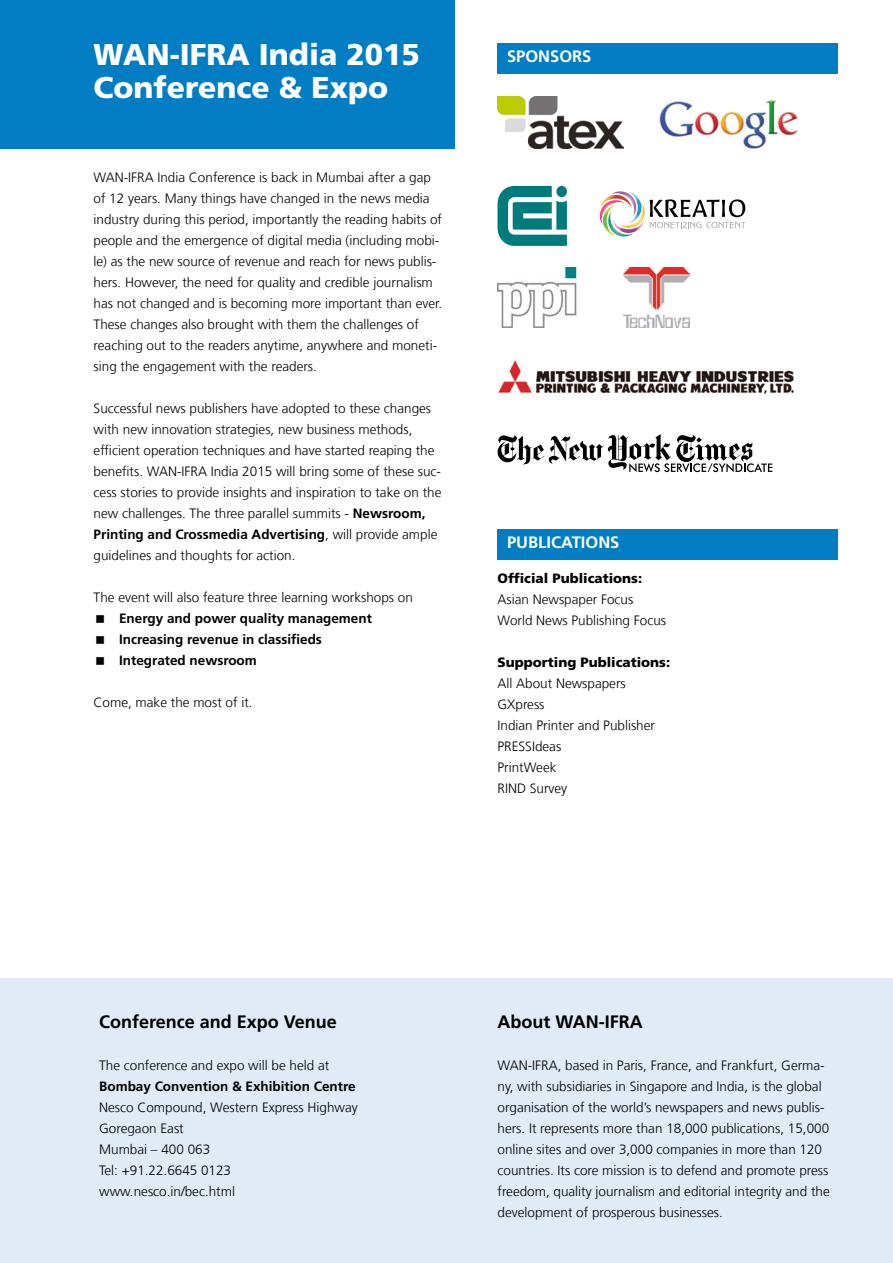
<style>
.page{position:relative;width:893px;height:1263px;background:#fff}
.page>*{position:absolute;margin:0;border:0;box-sizing:border-box;transform-origin:0 0}
.t1{font:900 30px/33px "Frutiger LT Com";color:#fff}
.t2{font:700 18px "Frutiger LT Com";color:#000}
.t3{font:700 16.5px "Frutiger LT Com";color:#fff}
.t4{font:300 13.5px/21px "Frutiger LT Com";color:#000}
.t5{font:700 13.5px/21px "Frutiger LT Com";color:#000}
.t6{font:900 13.5px "Frutiger LT Com";color:#000}
.s1{font-weight:700}
</style>
<div class="page">
<div style="left:497px;top:43px;width:341px;height:30px;background:#007dc3"></div>
<div style="left:497px;top:529px;width:341px;height:30px;background:#007dc3"></div>
<div style="left:0;top:0;width:454px;height:149px;background:#007dc3"></div>
<div style="left:0;top:979px;width:893px;height:284px;background:#e1eaf7"></div>
<img style="left:659px;top:101px;width:138px;height:48px">
<img style="left:498px;top:360px;width:296px;height:34px">
<svg style="left:599px;top:191px;width:146px;height:46px"></svg>
<img style="left:624px;top:268px;width:65px;height:59px">
<svg style="left:497px;top:434px;width:275px;height:38px"></svg>
<svg style="left:497px;top:186px;width:70px;height:60px"></svg>
<img style="left:497px;top:97px;width:127px;height:52px">
<img style="left:497px;top:268px;width:80px;height:59px">
<h1 class="t1" style="left:94px;top:38px;width:328px">WAN-IFRA India 2015<br>Conference &amp; Expo</h1>
<p class="t4" style="left:94px;top:167px;width:350px">WAN-IFRA India Conference is back in Mumbai after a gap of 12 years. Many things have changed in the news media industry during this period, importantly the reading habits of people and the emergence of digital media (including mobi&shy;le) as the new source of revenue and reach for news publis&shy;hers. However, the need for quality and credible journalism has not changed and is becoming more important than ever.<br>These changes also brought with them the challenges of reaching out to the readers anytime, anywhere and moneti&shy;sing the engagement with the readers.</p>
<p class="t4" style="left:94px;top:398px;width:349px">Successful news publishers have adopted to these changes with new innovation strategies, new business methods, efficient operation techniques and have started reaping the benefits. WAN-IFRA India 2015 will bring some of these suc&shy;cess stories to provide insights and inspiration to take on the new challenges. The three parallel summits - <span class="s1">Newsroom, Printing and Crossmedia Advertising</span>, will provide ample guidelines and thoughts for action.</p>
<p class="t4" style="left:94px;top:587px;width:321px">The event will also feature three learning workshops on</p>
<p class="t5" style="left:119px;top:608px;width:254px">Energy and power quality management<br>Increasing revenue in classifieds<br>Integrated newsroom</p>
<p class="t4" style="left:94px;top:692px;width:161px">Come, make the most of it.</p>
<p class="t3" style="left:507px;top:47px;width:86px">SPONSORS</p>
<p class="t3" style="left:507px;top:533px;width:114px">PUBLICATIONS</p>
<p class="t6" style="left:497px;top:570px;width:146px">Official Publications:</p>
<p class="t4" style="left:497px;top:588px;width:170px">Asian Newspaper Focus<br>World News Publishing Focus</p>
<p class="t6" style="left:497px;top:654px;width:174px">Supporting Publications:</p>
<p class="t4" style="left:497px;top:672px;width:159px">All About Newspapers<br>GXpress<br>Indian Printer and Publisher<br>PRESSIdeas<br>PrintWeek<br>RIND Survey</p>
<h2 class="t2" style="left:99px;top:1011px;width:239px">Conference and Expo Venue</h2>
<p class="t4" style="left:99px;top:1055px;width:232px">The conference and expo will be held at</p>
<p class="t5" style="left:99px;top:1075px;width:258px">Bombay Convention &amp; Exhibition Centre</p>
<p class="t4" style="left:99px;top:1097px;width:260px">Nesco Compound, Western Express Highway<br>Goregaon East<br>Mumbai – 400 063<br>Tel: +91.22.6645 0123 www.nesco.in/bec.html</p>
<h2 class="t2" style="left:497px;top:1011px;width:147px">About WAN-IFRA</h2>
<p class="t4" style="left:497px;top:1055px;width:334px">WAN-IFRA, based in Paris, France, and Frankfurt, Germa&shy;ny, with subsidiaries in Singapore and India, is the global organisation of the world’s newspapers and news publis&shy;hers. It represents more than 18,000 publications, 15,000 online sites and over 3,000 companies in more than 120 countries. Its core mission is to defend and promote press freedom, quality journalism and editorial integrity and the development of prosperous businesses.</p>
</div>
